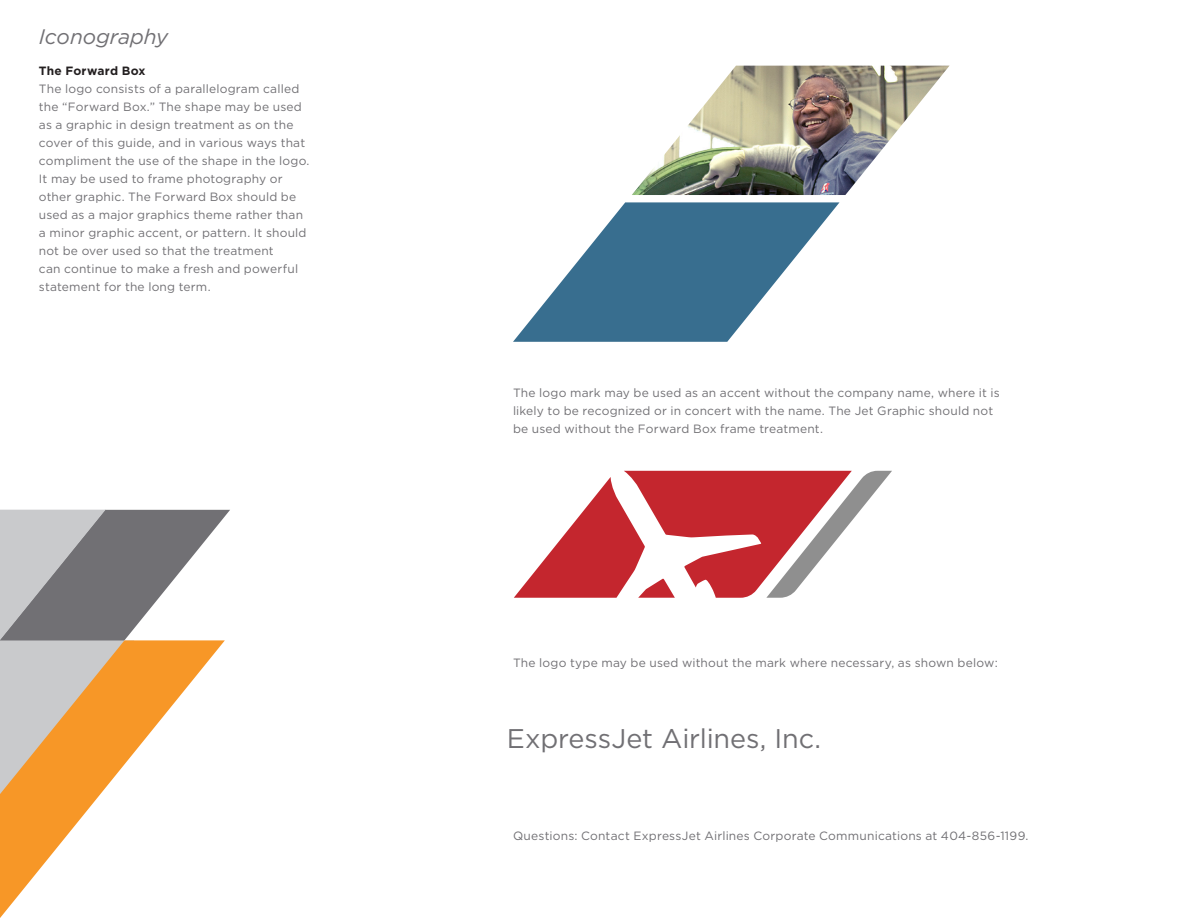
<style>
.page{position:relative;width:1188px;height:918px;background:#fff}
.page>*{position:absolute;margin:0;border:0;box-sizing:border-box;transform-origin:0 0}
.Body_Tight{font:27px "Gotham";letter-spacing:-.005em;color:#717074}
.t1{font:italic 21px "Gotham";letter-spacing:-.005em;color:#717074}
.Body_Tight-2{font:12px/18px "Gotham";letter-spacing:.015em;color:#717074}
.t2{font:700 12px "Gotham";letter-spacing:.02em;color:#231f20}
</style>
<div class="page">
<img style="left:632px;top:66px;width:317px;height:129px">
<svg style="left:513px;top:202px;width:326px;height:140px;fill:#386e8f"></svg>
<svg style="left:0;top:510px;width:230px;height:130px"></svg>
<svg style="left:0;top:640px;width:225px;height:278px"></svg>
<svg style="left:514px;top:471px;width:378px;height:127px"></svg>
<h2 class="t1" style="left:39px;top:23px;width:131px">Iconography</h2>
<h4 class="t2" style="left:39px;top:63px;width:108px">The Forward Box</h4>
<p class="Body_Tight-2" style="left:39px;top:80px;width:272px">The logo consists of a parallelogram called the “Forward Box.” The shape may be used as a graphic in design treatment as on the cover of this guide, and in various ways that compliment the use of the shape in the logo.<br>It may be used to frame photography or other graphic. The Forward Box should be used as a major graphics theme rather than a minor graphic accent, or pattern. It should not be over used so that the treatment<br>can continue to make a fresh and powerful statement for the long term.</p>
<p class="Body_Tight-2" style="left:513px;top:383px;width:488px">The logo mark may be used as an accent without the company name, where it is likely to be recognized or in concert with the name. The Jet Graphic should not be used without the Forward Box frame treatment.</p>
<p class="Body_Tight-2" style="left:513px;top:654px;width:486px">The logo type may be used without the mark where necessary, as shown below:</p>
<p class="Body_Tight" style="left:507px;top:721px;width:316px">ExpressJet Airlines, Inc.</p>
<p class="Body_Tight-2" style="left:513px;top:826px;width:517px">Questions: Contact ExpressJet Airlines Corporate Communications at 404-856-1199.</p>
</div>
